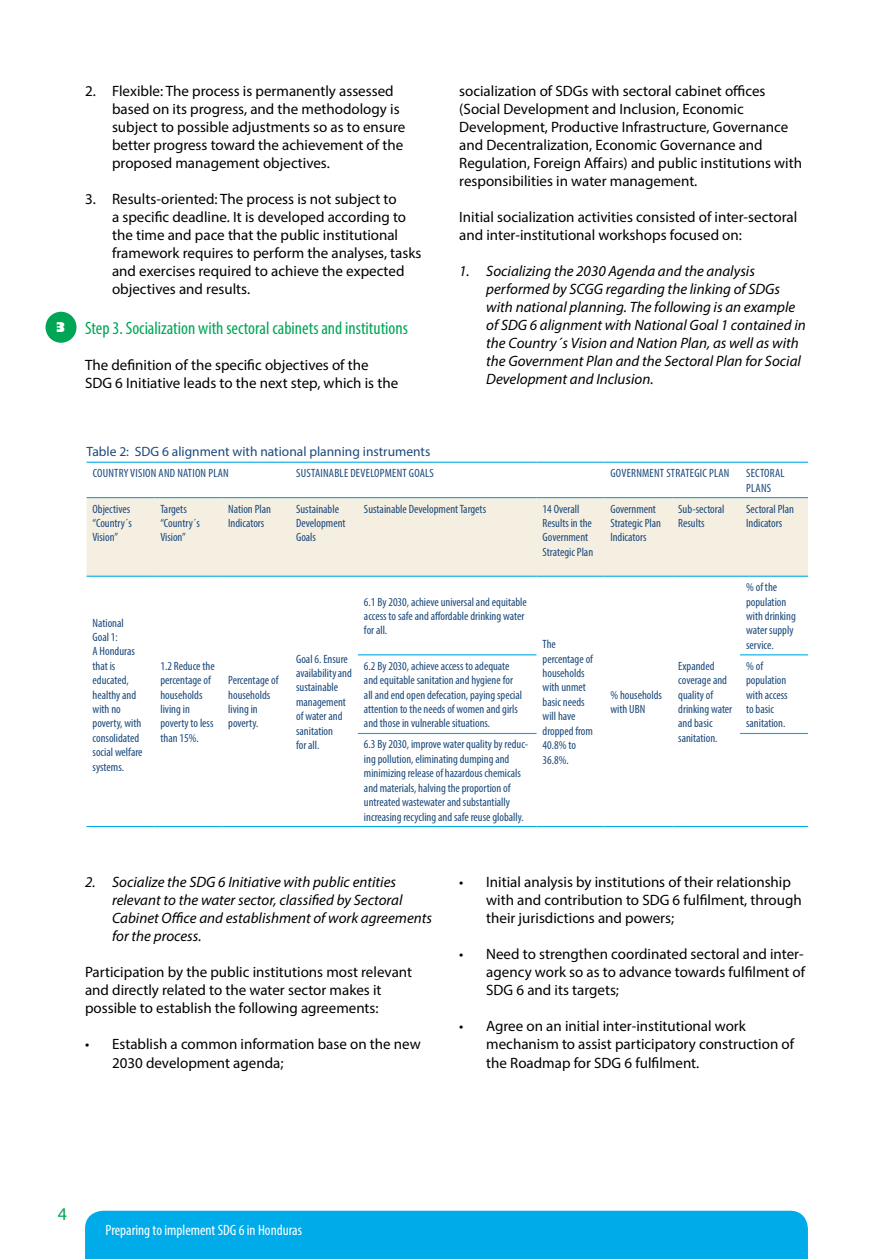
<style>
.page{position:relative;width:893px;height:1259px;background:#fff}
.page>*{position:absolute;margin:0;border:0;box-sizing:border-box;transform-origin:0 0}
.t1{font:condensed 18px "Myriad Pro";color:#00a655}
.t2{font:18px "Myriad Pro";color:#00a655}
.t3{font:15px/18px "Myriad Pro";color:#000}
.t4{font:italic 15px/18px "Myriad Pro";color:#000}
.t5{font:condensed 15px "Myriad Pro";color:#fff}
.t6{font:13.5px "Myriad Pro";color:#1b497c}
.t7{font:800 13.05px "Gill Sans";color:#fff}
.t8{font:condensed 12px/14.4px "Myriad Pro";color:#1b497c}
.t9{font:condensed 12px/14.4px "Myriad Pro";letter-spacing:.02em;color:#1b497c}
</style>
<div class="page">
<div style="left:85px;top:1210px;width:723px;height:49px;background:#00abea"></div>
<div style="left:87px;top:498px;width:721px;height:77px;background:#f5efe2"></div>
<hr style="left:87px;top:461px;width:67px;height:2px;background:#00abea">
<hr style="left:154px;top:461px;width:68px;height:2px;background:#00abea">
<hr style="left:222px;top:461px;width:68px;height:2px;background:#00abea">
<hr style="left:290px;top:461px;width:68px;height:2px;background:#00abea">
<hr style="left:358px;top:461px;width:178px;height:2px;background:#00abea">
<hr style="left:536px;top:461px;width:68px;height:2px;background:#00abea">
<hr style="left:604px;top:461px;width:68px;height:2px;background:#00abea">
<hr style="left:672px;top:461px;width:68px;height:2px;background:#00abea">
<hr style="left:740px;top:461px;width:68px;height:2px;background:#00abea">
<hr style="left:87px;top:497px;width:67px;height:1px;background:#00abea">
<hr style="left:154px;top:497px;width:68px;height:1px;background:#00abea">
<hr style="left:222px;top:497px;width:68px;height:1px;background:#00abea">
<hr style="left:290px;top:497px;width:68px;height:1px;background:#00abea">
<hr style="left:358px;top:497px;width:178px;height:1px;background:#00abea">
<hr style="left:536px;top:497px;width:68px;height:1px;background:#00abea">
<hr style="left:604px;top:497px;width:68px;height:1px;background:#00abea">
<hr style="left:672px;top:497px;width:68px;height:1px;background:#00abea">
<hr style="left:740px;top:497px;width:68px;height:1px;background:#00abea">
<hr style="left:87px;top:575px;width:67px;height:2px;background:#00abea">
<hr style="left:154px;top:575px;width:68px;height:2px;background:#00abea">
<hr style="left:222px;top:575px;width:68px;height:2px;background:#00abea">
<hr style="left:290px;top:575px;width:68px;height:2px;background:#00abea">
<hr style="left:87px;top:826px;width:67px;height:1px;background:#00abea">
<hr style="left:154px;top:826px;width:68px;height:1px;background:#00abea">
<hr style="left:222px;top:826px;width:68px;height:1px;background:#00abea">
<hr style="left:290px;top:826px;width:68px;height:1px;background:#00abea">
<hr style="left:358px;top:575px;width:178px;height:2px;background:#00abea">
<hr style="left:536px;top:575px;width:68px;height:2px;background:#00abea">
<hr style="left:604px;top:575px;width:68px;height:2px;background:#00abea">
<hr style="left:672px;top:575px;width:68px;height:2px;background:#00abea">
<hr style="left:536px;top:826px;width:68px;height:1px;background:#00abea">
<hr style="left:604px;top:826px;width:68px;height:1px;background:#00abea">
<hr style="left:672px;top:826px;width:68px;height:1px;background:#00abea">
<hr style="left:740px;top:575px;width:68px;height:2px;background:#00abea">
<hr style="left:358px;top:654px;width:178px;height:1px;background:#00abea">
<hr style="left:740px;top:654px;width:68px;height:1px;background:#00abea">
<hr style="left:358px;top:733px;width:178px;height:1px;background:#00abea">
<hr style="left:358px;top:826px;width:178px;height:1px;background:#00abea">
<hr style="left:740px;top:733px;width:68px;height:1px;background:#00abea">
<hr style="left:740px;top:826px;width:68px;height:1px;background:#00abea">
<div style="left:46px;top:312px;width:31px;height:31px;background:#00a655;border-radius:50%"></div>
<p class="t7" style="left:55px;top:319px;width:13px">3</p>
<p class="t3" style="left:112px;top:82px;width:295px;text-indent:-27px">2. Flexible: The process is permanently assessed based on its progress, and the methodology is subject to possible adjustments so as to ensure better progress toward the achievement of the proposed management objectives.</p>
<p class="t3" style="left:112px;top:190px;width:311px;text-indent:-27px">3. Results-oriented: The process is not subject to<br>a specific deadline. It is developed according to the time and pace that the public institutional framework requires to perform the analyses, tasks and exercises required to achieve the expected objectives and results.</p>
<p class="t1" style="left:85px;top:317px;width:324px">Step 3. Socialization with sectoral cabinets and institutions</p>
<p class="t3" style="left:85px;top:356px;width:315px">The definition of the specific objectives of the<br>SDG 6 Initiative leads to the next step, which is the</p>
<p class="t3" style="left:459px;top:82px;width:344px">socialization of SDGs with sectoral cabinet offices (Social Development and Inclusion, Economic Development, Productive Infrastructure, Governance and Decentralization, Economic Governance and Regulation, Foreign Affairs) and public institutions with responsibilities in water management.</p>
<p class="t3" style="left:459px;top:208px;width:340px">Initial socialization activities consisted of inter-sectoral and inter-institutional workshops focused on:</p>
<p class="t4" style="left:486px;top:262px;width:321px;text-indent:-27px">1. Socializing the 2030 Agenda and the analysis performed by SCGG regarding the linking of SDGs with national planning. The following is an example of SDG 6 alignment with National Goal 1 contained in the Country´s Vision and Nation Plan, as well as with the Government Plan and the Sectoral Plan for Social Development and Inclusion.</p>
<p class="t6" style="left:87px;top:443px;width:345px">Table 2: SDG 6 alignment with national planning instruments</p>
<p class="t9" style="left:93px;top:466px;width:138px">COUNTRY VISION AND NATION PLAN</p>
<p class="t9" style="left:296px;top:466px;width:139px">SUSTAINABLE DEVELOPMENT GOALS</p>
<p class="t9" style="left:610px;top:466px;width:120px">GOVERNMENT STRATEGIC PLAN</p>
<p class="t9" style="left:746px;top:466px;width:40px">SECTORAL<br>PLANS</p>
<p class="t8" style="left:93px;top:501px;width:41px">Objectives “Country´s<br>Vision”</p>
<p class="t8" style="left:160px;top:501px;width:41px">Targets “Country´s<br>Vision”</p>
<p class="t8" style="left:228px;top:501px;width:44px">Nation Plan<br>Indicators</p>
<p class="t8" style="left:296px;top:501px;width:51px">Sustainable<br>Development<br>Goals</p>
<p class="t8" style="left:364px;top:501px;width:124px">Sustainable Development Targets</p>
<p class="t8" style="left:543px;top:501px;width:52px">14 Overall<br>Results in the<br>Government<br>Strategic Plan</p>
<p class="t8" style="left:610px;top:501px;width:52px">Government<br>Strategic Plan<br>Indicators</p>
<p class="t8" style="left:678px;top:501px;width:48px">Sub-sectoral<br>Results</p>
<p class="t8" style="left:746px;top:501px;width:49px">Sectoral Plan<br>Indicators</p>
<p class="t8" style="left:93px;top:615px;width:51px">National<br>Goal 1:<br>A Honduras that is educated, healthy and with no poverty, with consolidated social welfare systems.</p>
<p class="t8" style="left:160px;top:658px;width:56px">1.2 Reduce the percentage of households living in poverty to less than 15%.</p>
<p class="t8" style="left:228px;top:673px;width:52px">Percentage of households living in poverty.</p>
<p class="t8" style="left:296px;top:651px;width:57px">Goal 6. Ensure availability and sustainable management of water and sanitation<br>for all.</p>
<p class="t8" style="left:746px;top:580px;width:51px">% of the population with drinking water supply service.</p>
<p class="t8" style="left:364px;top:594px;width:164px">6.1 By 2030, achieve universal and equitable access to safe and affordable drinking water for all.</p>
<p class="t8" style="left:543px;top:637px;width:52px">The percentage of households with unmet basic needs will have dropped from<br>40.8% to<br>36.8%.</p>
<p class="t8" style="left:364px;top:658px;width:160px">6.2 By 2030, achieve access to adequate and equitable sanitation and hygiene for all and end open defecation, paying special attention to the needs of women and girls and those in vulnerable situations.</p>
<p class="t8" style="left:746px;top:658px;width:43px">% of population with access to basic sanitation.</p>
<p class="t8" style="left:364px;top:737px;width:166px">6.3 By 2030, improve water quality by reduc&shy;ing pollution, eliminating dumping and minimizing release of hazardous chemicals and materials, halving the proportion of untreated wastewater and substantially increasing recycling and safe reuse globally.</p>
<p class="t8" style="left:678px;top:658px;width:56px">Expanded coverage and quality of drinking water and basic sanitation.</p>
<p class="t8" style="left:610px;top:687px;width:53px">% households with UBN</p>
<p class="t4" style="left:112px;top:873px;width:322px;text-indent:-27px">2. Socialize the SDG 6 Initiative with public entities relevant to the water sector, classified by Sectoral Cabinet Office and establishment of work agreements for the process.</p>
<p class="t3" style="left:85px;top:963px;width:329px">Participation by the public institutions most relevant and directly related to the water sector makes it possible to establish the following agreements:</p>
<p class="t3" style="left:112px;top:1035px;width:310px;text-indent:-27px">• Establish a common information base on the new<br>2030 development agenda;</p>
<p class="t3" style="left:486px;top:873px;width:317px;text-indent:-27px">• Initial analysis by institutions of their relationship with and contribution to SDG 6 fulfilment, through their jurisdictions and powers;</p>
<p class="t3" style="left:486px;top:945px;width:320px;text-align:justify;text-indent:-27px">• Need to strengthen coordinated sectoral and inter&shy;agency work so as to advance towards fulfilment of SDG 6 and its targets;</p>
<p class="t3" style="left:486px;top:1017px;width:309px;text-indent:-27px">• Agree on an initial inter-institutional work mechanism to assist participatory construction of the Roadmap for SDG 6 fulfilment.</p>
<p class="t2" style="left:58px;top:1203px;width:11px">4</p>
<p class="t5" style="left:105px;top:1221px;width:198px">Preparing to implement SDG 6 in Honduras</p>
</div>
